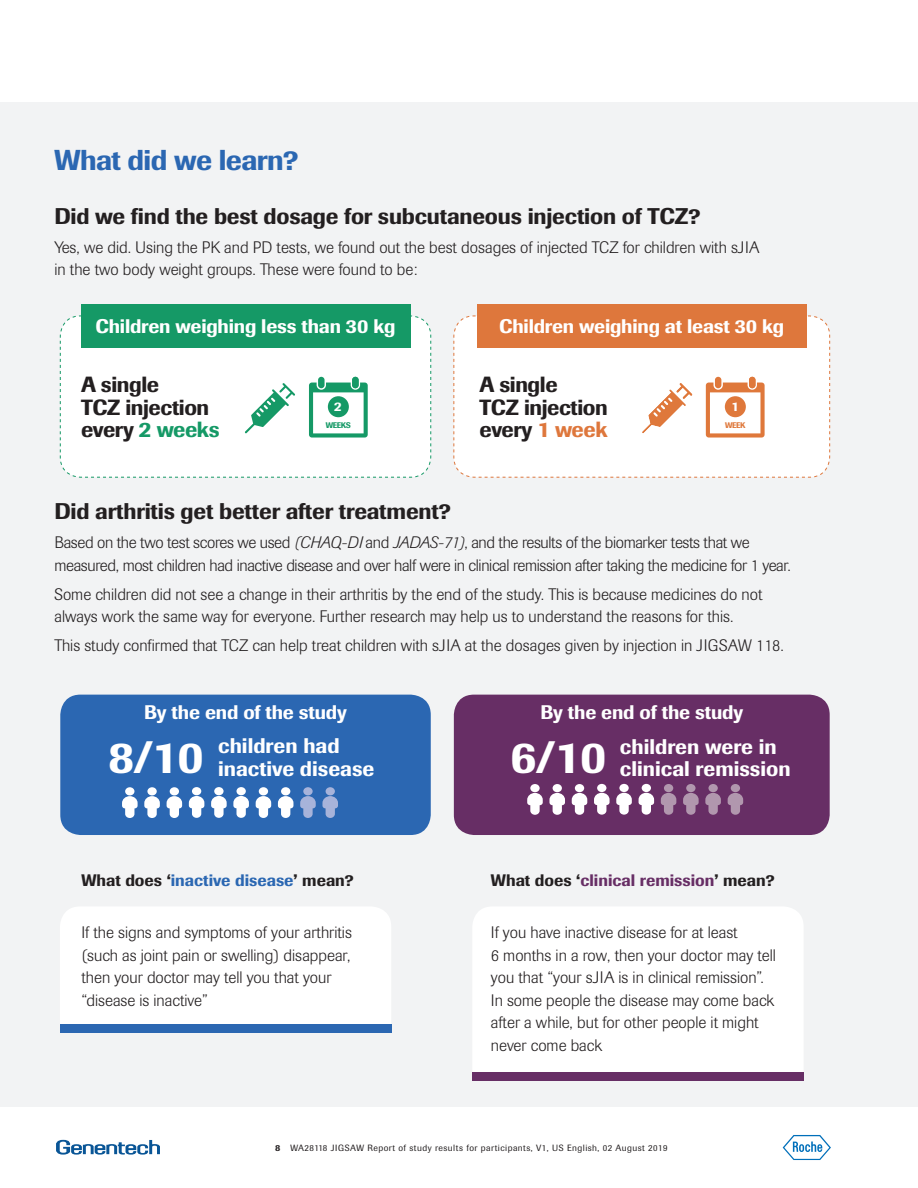
<style>
.page{position:relative;width:918px;height:1188px;background:#fff}
.page>*{position:absolute;margin:0;border:0;box-sizing:border-box;transform-origin:0 0}
.t1{font:500 45px "Imago";color:#fff}
.t2{font:500 28.5px "Imago";letter-spacing:-.02em;color:#2b67b2}
.t3{font:500 22.5px "Imago";letter-spacing:-.01em;color:#231f20}
.t4{font:500 21.75px/22.5px "Imago";letter-spacing:-.02em;color:#231f20}
.t5{font:500 21px/22.5px "Imago";color:#fff}
.t6{font:500 19.5px "Imago";letter-spacing:-.01em;color:#fff}
.t7{font:300 16.5px/22.5px "Imago";color:#231f20}
.t8{font:300 16.5px/22.5px "Imago";letter-spacing:-.02em;color:#231f20}
.t9{font:500 16.5px "Imago";color:#672e65}
.t10{font:500 16.5px "Imago";color:#231f20}
.t11{font:500 12.9px "Imago";color:#fff}
.t12{font:9px "Imago";letter-spacing:.05em;color:#231f20}
.t13{font:500 8.1px "Imago";letter-spacing:-.05em;color:#159966}
.t14{font:500 8.1px "Imago";color:#df783b}
.s1{color:#159966}
.s2{color:#de773c}
.s3{font-style:italic}
.s4{color:#2b67b2}
.s5{color:#231f20}
.s6{font-weight:500}
</style>
<div class="page">
<div style="left:0;top:103px;width:918px;height:1004px;background:#f2f3f4"></div>
<svg style="left:56px;top:1140px;width:104px;height:15px"></svg>
<svg style="left:783px;top:1135px;width:48px;height:25px"></svg>
<div style="left:453px;top:315px;width:377px;height:163px;background:#fff"></div>
<div style="left:454px;top:695px;width:376px;height:140px;background:#672e65;border-radius:20px"></div>
<div style="left:60px;top:315px;width:372px;height:163px;background:#fff"></div>
<div style="left:60px;top:695px;width:371px;height:140px;background:#2b67b2;border-radius:20px"></div>
<div style="left:81px;top:305px;width:329px;height:43px;background:#159966"></div>
<div style="left:477px;top:305px;width:329px;height:43px;background:#de773c"></div>
<svg style="left:245px;top:383px;width:50px;height:50px"></svg>
<div style="left:318px;top:377px;width:7px;height:11px;background:#159966;border-radius:3px"></div>
<div style="left:352px;top:377px;width:7px;height:11px;background:#159966;border-radius:3px"></div>
<svg style="left:309px;top:383px;width:59px;height:55px"></svg>
<div style="left:328px;top:396px;width:21px;height:21px;background:#159966;border-radius:50%"></div>
<div style="left:715px;top:377px;width:6px;height:11px;background:#df783b;border-radius:3px"></div>
<div style="left:749px;top:377px;width:6px;height:11px;background:#df783b;border-radius:3px"></div>
<svg style="left:706px;top:383px;width:59px;height:55px"></svg>
<svg style="left:640px;top:381px;width:54px;height:54px"></svg>
<div style="left:725px;top:396px;width:21px;height:21px;background:#df783b;border-radius:50%"></div>
<div style="left:125px;top:787px;width:9px;height:8px;background:#fff;border-radius:50%"></div>
<svg style="left:122px;top:796px;width:16px;height:22px"></svg>
<div style="left:147px;top:787px;width:10px;height:8px;background:#fff;border-radius:50%"></div>
<svg style="left:144px;top:796px;width:16px;height:22px"></svg>
<div style="left:170px;top:787px;width:9px;height:8px;background:#fff;border-radius:50%"></div>
<svg style="left:167px;top:796px;width:15px;height:22px"></svg>
<div style="left:192px;top:787px;width:9px;height:8px;background:#fff;border-radius:50%"></div>
<svg style="left:189px;top:796px;width:15px;height:22px"></svg>
<div style="left:214px;top:787px;width:10px;height:8px;background:#fff;border-radius:50%"></div>
<svg style="left:211px;top:796px;width:16px;height:22px"></svg>
<div style="left:237px;top:787px;width:9px;height:8px;background:#fff;border-radius:50%"></div>
<svg style="left:233px;top:796px;width:16px;height:22px"></svg>
<div style="left:259px;top:787px;width:9px;height:8px;background:#fff;border-radius:50%"></div>
<svg style="left:256px;top:796px;width:15px;height:22px"></svg>
<div style="left:281px;top:787px;width:9px;height:8px;background:#fff;border-radius:50%"></div>
<svg style="left:278px;top:796px;width:15px;height:22px"></svg>
<div style="left:303px;top:787px;width:10px;height:8px;background:#a7b3da;border-radius:50%"></div>
<svg style="left:300px;top:796px;width:16px;height:22px"></svg>
<div style="left:326px;top:787px;width:9px;height:8px;background:#a7b3da;border-radius:50%"></div>
<svg style="left:322px;top:796px;width:16px;height:22px"></svg>
<div style="left:530px;top:784px;width:10px;height:8px;background:#fff;border-radius:50%"></div>
<svg style="left:527px;top:793px;width:16px;height:22px"></svg>
<div style="left:553px;top:784px;width:9px;height:8px;background:#fff;border-radius:50%"></div>
<svg style="left:549px;top:793px;width:16px;height:22px"></svg>
<div style="left:575px;top:784px;width:9px;height:8px;background:#fff;border-radius:50%"></div>
<svg style="left:572px;top:793px;width:15px;height:22px"></svg>
<div style="left:597px;top:784px;width:9px;height:8px;background:#fff;border-radius:50%"></div>
<svg style="left:594px;top:793px;width:16px;height:22px"></svg>
<div style="left:619px;top:784px;width:10px;height:8px;background:#fff;border-radius:50%"></div>
<svg style="left:616px;top:793px;width:16px;height:22px"></svg>
<div style="left:642px;top:784px;width:9px;height:8px;background:#fff;border-radius:50%"></div>
<svg style="left:639px;top:793px;width:15px;height:22px"></svg>
<div style="left:664px;top:784px;width:9px;height:8px;background:#b197ae;border-radius:50%"></div>
<svg style="left:661px;top:793px;width:15px;height:22px"></svg>
<div style="left:686px;top:784px;width:10px;height:8px;background:#b197ae;border-radius:50%"></div>
<svg style="left:683px;top:793px;width:16px;height:22px"></svg>
<div style="left:708px;top:784px;width:10px;height:8px;background:#b197ae;border-radius:50%"></div>
<svg style="left:705px;top:793px;width:16px;height:22px"></svg>
<div style="left:731px;top:784px;width:9px;height:8px;background:#b197ae;border-radius:50%"></div>
<svg style="left:728px;top:793px;width:15px;height:22px"></svg>
<div style="left:473px;top:907px;width:330px;height:165px;background:#fff"></div>
<div style="left:472px;top:1072px;width:332px;height:9px;background:#672e65"></div>
<div style="left:60px;top:907px;width:331px;height:117px;background:#fff"></div>
<div style="left:60px;top:1024px;width:331px;height:9px;background:#2b67b2"></div>
<h2 class="t2" style="left:54px;top:141px;width:246px">What did we learn?</h2>
<h3 class="t3" style="left:54px;top:201px;width:648px">Did we find the best dosage for subcutaneous injection of TCZ?</h3>
<p class="t7" style="left:54px;top:236px;width:707px">Yes, we did. Using the PK and PD tests, we found out the best dosages of injected TCZ for children with sJIA in the two body weight groups. These were found to be:</p>
<p class="t6" style="left:96px;top:313px;width:301px">Children weighing less than 30 kg</p>
<p class="t6" style="left:499px;top:313px;width:287px">Children weighing at least 30 kg</p>
<h3 class="t4" style="left:81px;top:373px;width:140px">A single<br>TCZ injection every <span class="s1">2 weeks</span></h3>
<p class="t11" style="left:334px;top:398px;width:9px">2</p>
<p class="t13" style="left:326px;top:420px;width:27px">WEEKS</p>
<h3 class="t4" style="left:480px;top:373px;width:130px">A single<br>TCZ injection every <span class="s2">1 week</span></h3>
<p class="t11" style="left:732px;top:398px;width:9px">1</p>
<p class="t14" style="left:725px;top:420px;width:22px">WEEK</p>
<h3 class="t3" style="left:54px;top:497px;width:398px">Did arthritis get better after treatment?</h3>
<p class="t8" style="left:54px;top:531px;width:738px">Based on the two test scores we used <span class="s3">(CHAQ-DI</span> and <span class="s3">JADAS-71)</span>, and the results of the biomarker tests that we measured, most children had inactive disease and over half were in clinical remission after taking the medicine for 1 year.</p>
<p class="t7" style="left:54px;top:583px;width:710px">Some children did not see a change in their arthritis by the end of the study. This is because medicines do not always work the same way for everyone. Further research may help us to understand the reasons for this.</p>
<p class="t7" style="left:54px;top:634px;width:731px">This study confirmed that TCZ can help treat children with sJIA at the dosages given by injection in JIGSAW 118.</p>
<p class="t6" style="left:144px;top:700px;width:204px">By the end of the study</p>
<p class="t6" style="left:540px;top:700px;width:204px">By the end of the study</p>
<p class="t5" style="left:218px;top:734px;width:158px">children had inactive disease</p>
<p class="t5" style="left:620px;top:735px;width:172px">children were in clinical remission</p>
<h1 class="t1" style="left:108px;top:728px;width:97px">8/10</h1>
<h1 class="t1" style="left:511px;top:728px;width:97px">6/10</h1>
<p class="t10" style="left:81px;top:870px;width:274px">What does ‘<span class="s4">inactive disease</span>’ mean?</p>
<p class="t9" style="left:491px;top:870px;width:285px"><span class="s5">What does ‘</span>clinical remission<span class="s5">’ mean?</span></p>
<p class="t7" style="left:491px;top:921px;width:286px">If you have inactive disease for at least<br>6 months in a row, then your doctor may tell you that “your sJIA is in clinical remission”.<br>In some people the disease may come back after a while, but for other people it might never come back</p>
<p class="t7" style="left:81px;top:921px;width:272px">If the signs and symptoms of your arthritis (such as joint pain or swelling) disappear, then your doctor may tell you that your “disease is inactive”</p>
<p class="t12" style="left:275px;top:1143px;width:394px"><span class="s6">8</span> WA28118 JIGSAW Report of study results for participants, V1, US English, 02 August 2019</p>
</div>
